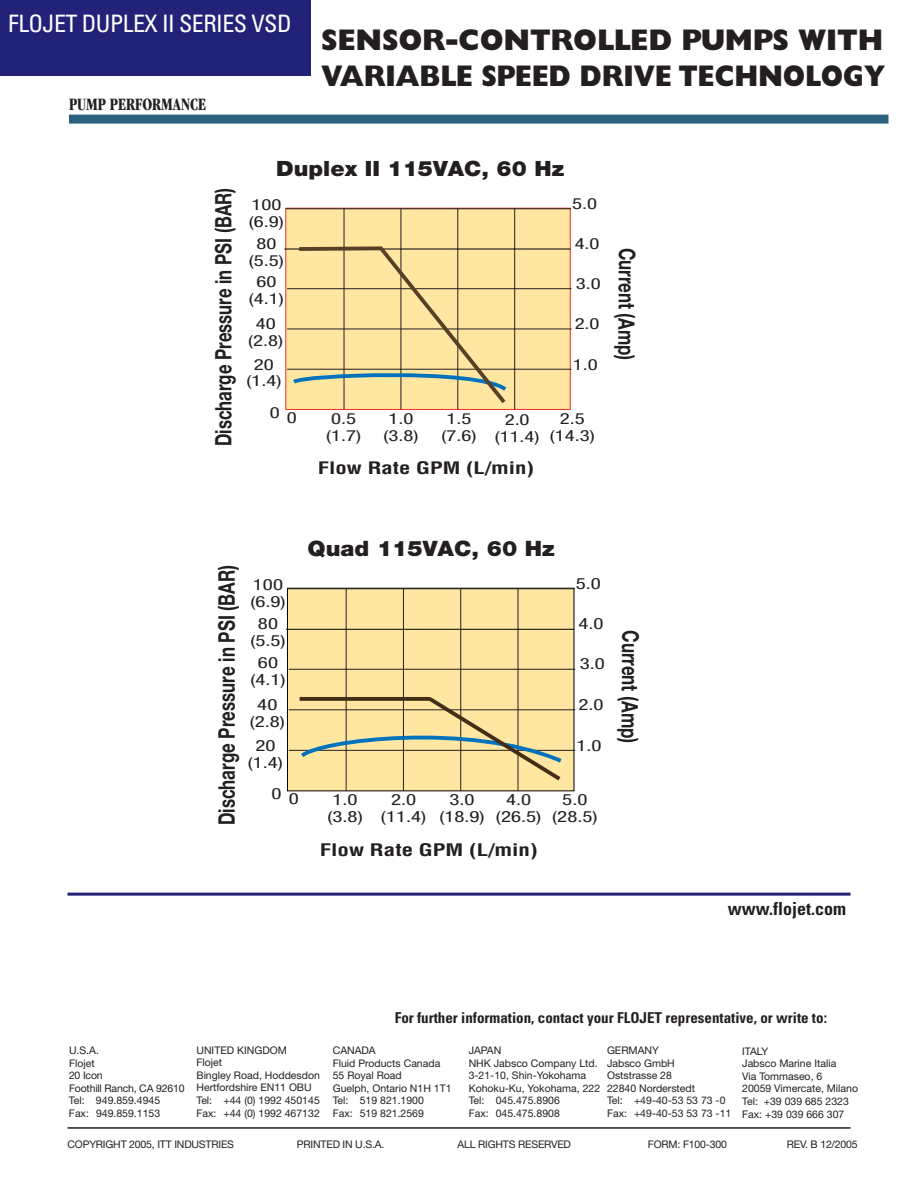
<style>
.page{position:relative;width:918px;height:1188px;background:#fff}
.page>*{position:absolute;margin:0;border:0;box-sizing:border-box;transform-origin:0 0}
.t1{font:800 30px/36px "Gill Sans";letter-spacing:-.01em;color:#231f20;scale:.96 1}
.t2{font:condensed 24px "Univers";letter-spacing:-.02em;color:#fff}
.t3{font:700 22.8px "Helvetica Neue";color:#231f20;scale:.74 1}
.t4{font:700 22.65px "Helvetica Neue";color:#231f20;scale:.74 1}
.t5{font:900 21.3px "Helvetica Neue";color:#231f20;scale:1.08 1}
.t6{font:900 21.15px "Helvetica Neue";color:#231f20;scale:1.08 1}
.t7{font:700 condensed 18px "Garamond";color:#231f20;scale:.9 1}
.t8{font:700 condensed 18px "Univers";color:#231f20}
.t9{font:700 condensed 16.95px "Helvetica";color:#231f20;scale:1.35 1}
.t10{font:700 condensed 16.8px "Helvetica";color:#231f20;scale:1.35 1}
.t11{font:condensed 15.45px/17px "Helvetica Neue";color:#231f20;text-align:center;scale:1.35 1}
.t12{font:condensed 15.3px/16.8px "Helvetica Neue";color:#231f20;text-align:center;scale:1.35 1}
.t13{font:700 condensed 15px "Univers";color:#231f20}
.t14{font:10.5px/12.6px "Helvetica Neue";color:#231f20}
</style>
<div class="page">
<hr style="left:68px;top:893px;width:782px;height:3px;background:#222378">
<div style="left:69px;top:115px;width:819px;height:9px;background:#2b627f"></div>
<div style="left:0;top:0;width:311px;height:76px;background:#222378"></div>
<div style="left:286px;top:208px;width:284px;height:201px;background:#ffe6a1"></div>
<div style="left:286px;top:208px;width:284px;height:202px;border:1px solid #eb322d"></div>
<hr style="left:286px;top:209px;width:285px;height:1px;background:#231f20">
<hr style="left:287px;top:369px;width:285px;height:1px;background:#231f20">
<hr style="left:287px;top:329px;width:285px;height:1px;background:#231f20">
<hr style="left:287px;top:288px;width:285px;height:1px;background:#231f20">
<hr style="left:344px;top:208px;width:1px;height:201px;background:#231f20">
<hr style="left:401px;top:208px;width:1px;height:201px;background:#231f20">
<hr style="left:458px;top:208px;width:1px;height:201px;background:#231f20">
<hr style="left:514px;top:208px;width:1px;height:201px;background:#231f20">
<hr style="left:284px;top:249px;width:287px;height:1px;background:#000">
<svg style="left:289px;top:243px;width:222px;height:164px"></svg>
<div style="left:287px;top:588px;width:287px;height:203px;background:#ffe6a1"></div>
<div style="left:287px;top:588px;width:287px;height:203px;border:1px solid #000"></div>
<hr style="left:288px;top:589px;width:287px;height:1px;background:#231f20">
<hr style="left:289px;top:750px;width:286px;height:1px;background:#231f20">
<hr style="left:289px;top:710px;width:286px;height:1px;background:#231f20">
<hr style="left:289px;top:669px;width:286px;height:1px;background:#231f20">
<hr style="left:346px;top:588px;width:1px;height:203px;background:#231f20">
<hr style="left:403px;top:588px;width:1px;height:203px;background:#231f20">
<hr style="left:460px;top:588px;width:1px;height:203px;background:#231f20">
<hr style="left:518px;top:588px;width:1px;height:203px;background:#231f20">
<hr style="left:286px;top:629px;width:288px;height:1px;background:#000">
<svg style="left:297px;top:694px;width:269px;height:90px"></svg>
<hr style="left:68px;top:1127px;width:782px;height:2px;background:#231f20">
<h2 class="t2" style="left:8px;top:15px;width:285px">FLOJET DUPLEX II SERIES VSD</h2>
<h3 class="t7" style="left:69px;top:98px;width:154px">PUMP PERFORMANCE</h3>
<h1 class="t1" style="left:321px;top:25px;width:589px">SENSOR-CONTROLLED PUMPS WITH<br>VARIABLE SPEED DRIVE TECHNOLOGY</h1>
<h3 class="t4" style="left:215px;top:446px;width:351px;rotate:-90deg">Discharge Pressure in PSI (BAR)</h3>
<h3 class="t6" style="left:276px;top:161px;width:268px">Duplex II 115VAC, 60 Hz</h3>
<h3 class="t12" style="left:249px;top:198px;width:27px;text-align:left">100 (6.9)</h3>
<h3 class="t12" style="left:249px;top:237px;width:27px">80 (5.5)</h3>
<h3 class="t12" style="left:249px;top:275px;width:27px">60 (4.1)</h3>
<h3 class="t12" style="left:572px;top:196px;width:20px">5.0</h3>
<h3 class="t12" style="left:575px;top:236px;width:20px">4.0</h3>
<h3 class="t12" style="left:576px;top:276px;width:20px">3.0</h3>
<h3 class="t12" style="left:248px;top:316px;width:27px">40 (2.8)</h3>
<h3 class="t12" style="left:246px;top:357px;width:27px">20 (1.4)</h3>
<h3 class="t12" style="left:270px;top:408px;width:22px">0 0</h3>
<h3 class="t12" style="left:495px;top:412px;width:35px">2.0 (11.4)</h3>
<h3 class="t12" style="left:384px;top:412px;width:27px">1.0 (3.8)</h3>
<h3 class="t10" style="left:318px;top:458px;width:162px">Flow Rate GPM (L/min)</h3>
<h3 class="t12" style="left:442px;top:412px;width:27px">1.5 (7.6)</h3>
<h3 class="t12" style="left:326px;top:412px;width:27px">0.5 (1.7)</h3>
<h3 class="t12" style="left:575px;top:316px;width:20px">2.0</h3>
<h3 class="t12" style="left:573px;top:357px;width:20px">1.0</h3>
<h3 class="t12" style="left:550px;top:412px;width:35px">2.5 (14.3)</h3>
<h3 class="t4" style="left:635px;top:248px;width:154px;rotate:90deg">Current A( mp)</h3>
<h3 class="t3" style="left:219px;top:825px;width:353px;rotate:-90deg">Discharge Pressure in PSI (BAR)</h3>
<h3 class="t11" style="left:250px;top:578px;width:28px;text-align:left">100 (6.9)</h3>
<h3 class="t11" style="left:250px;top:617px;width:28px">80 (5.5)</h3>
<h3 class="t11" style="left:250px;top:655px;width:28px">60 (4.1)</h3>
<h3 class="t5" style="left:308px;top:541px;width:231px">Quad 115VAC, 60 Hz</h3>
<h3 class="t11" style="left:576px;top:576px;width:20px">5.0</h3>
<h3 class="t11" style="left:578px;top:617px;width:20px">4.0</h3>
<h3 class="t11" style="left:580px;top:657px;width:20px">3.0</h3>
<h3 class="t11" style="left:250px;top:697px;width:28px">40 (2.8)</h3>
<h3 class="t11" style="left:248px;top:738px;width:28px">20 (1.4)</h3>
<h3 class="t11" style="left:271px;top:789px;width:22px">0 0</h3>
<h3 class="t11" style="left:496px;top:792px;width:35px">4.0 (26.5)</h3>
<h3 class="t11" style="left:328px;top:792px;width:28px">1.0 (3.8)</h3>
<h3 class="t11" style="left:381px;top:792px;width:35px">2.0 (11.4)</h3>
<h3 class="t9" style="left:320px;top:840px;width:163px">Flow Rate GPM (L/min)</h3>
<h3 class="t11" style="left:439px;top:792px;width:35px">3.0 (18.9)</h3>
<h3 class="t11" style="left:578px;top:697px;width:20px">2.0</h3>
<h3 class="t11" style="left:576px;top:738px;width:20px">1.0</h3>
<h3 class="t11" style="left:552px;top:793px;width:35px">5.0 (28.5)</h3>
<h3 class="t3" style="left:638px;top:630px;width:155px;rotate:90deg">Current A( mp)</h3>
<h3 class="t8" style="left:728px;top:902px;width:120px">www.flojet.com</h3>
<h3 class="t13" style="left:395px;top:1012px;width:434px">For further information, contact your FLOJET representative, or write to:</h3>
<p class="t14" style="left:69px;top:1045px;width:117px">U.S.A.<br>Flojet<br>20 Icon<br>Foothill Ranch, CA 92610<br>Tel: 949.859.4945<br>Fax: 949.859.1153</p>
<p class="t14" style="left:196px;top:1045px;width:125px">UNITED KINGDOM<br>Flojet<br>Bingley Road, Hoddesdon<br>Hertfordshire EN11 OBU<br>Tel: +44 (0) 1992 450145<br>Fax: +44 (0) 1992 467132</p>
<p class="t14" style="left:333px;top:1045px;width:120px">CANADA<br>Fluid Products Canada<br>55 Royal Road<br>Guelph, Ontario N1H 1T1<br>Tel: 519 821.1900<br>Fax: 519 821.2569</p>
<p class="t14" style="left:469px;top:1045px;width:133px">JAPAN<br>NHK Jabsco Company Ltd.<br>3-21-10, Shin-Yokohama<br>Kohoku-Ku, Yokohama, 222<br>Tel: 045.475.8906<br>Fax: 045.475.8908</p>
<p class="t14" style="left:607px;top:1045px;width:126px">GERMANY<br>Jabsco GmbH<br>Oststrasse 28<br>22840 Norderstedt<br>Tel: +49-40-53 53 73 -0<br>Fax: +49-40-53 53 73 -11</p>
<p class="t14" style="left:742px;top:1046px;width:117px">ITALY<br>Jabsco Marine Italia<br>Via Tommaseo, 6<br>20059 Vimercate, Milano<br>Tel: +39 039 685 2323<br>Fax: +39 039 666 307</p>
<p class="t14" style="left:68px;top:1139px;width:168px">COPYRIGHT 2005, ITT INDUSTRIES</p>
<p class="t14" style="left:297px;top:1139px;width:89px">PRINTED IN U.S.A.</p>
<p class="t14" style="left:457px;top:1139px;width:115px">ALL RIGHTS RESERVED</p>
<p class="t14" style="left:648px;top:1139px;width:81px">FORM: F100-300</p>
<p class="t14" style="left:787px;top:1139px;width:72px">REV. B 12/2005</p>
</div>
